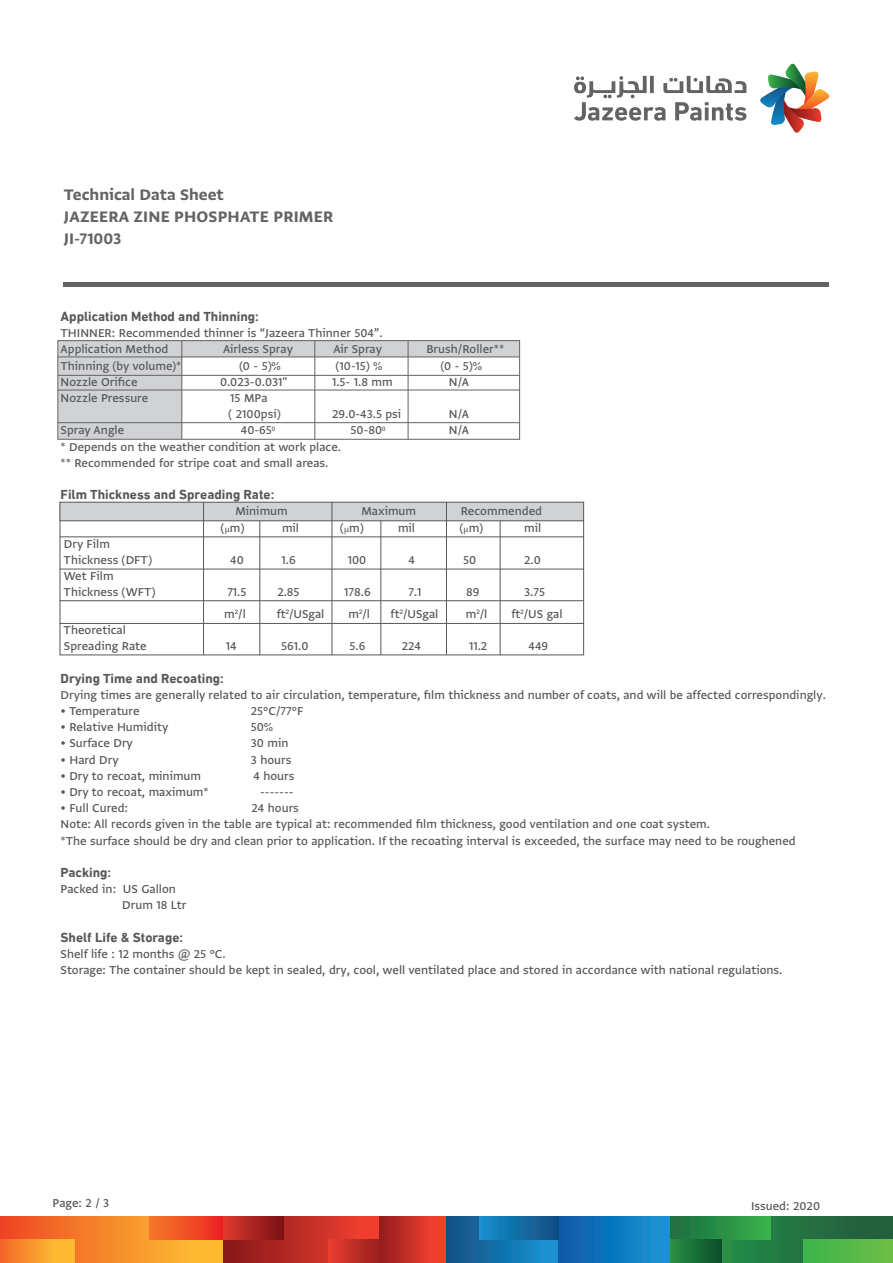
<style>
.page{position:relative;width:893px;height:1263px;background:#fff}
.page>*{position:absolute;margin:0;border:0;box-sizing:border-box;transform-origin:0 0}
.t1{font:700 18px/21.6px "Greta Arabic AR+LT";letter-spacing:.005em;color:#636366}
.t2{font:500 13.5px/16.2px "Greta Arabic AR+LT";color:#57585a}
.t3{font:700 13.5px "DIN Next LTW23";color:#57585a}
.s1{font-family:"Adobe Arabic";font-weight:400}
</style>
<div class="page">
<div style="left:59px;top:502px;width:525px;height:19px;background:#d1d2d4"></div>
<div style="left:60px;top:502px;width:524px;height:153px;border:1px solid #57585a"></div>
<hr style="left:203px;top:502px;width:1px;height:153px;background:#57585a">
<hr style="left:446px;top:502px;width:1px;height:153px;background:#57585a">
<hr style="left:260px;top:521px;width:1px;height:134px;background:#57585a">
<hr style="left:381px;top:521px;width:1px;height:134px;background:#57585a">
<hr style="left:332px;top:502px;width:1px;height:153px;background:#57585a">
<hr style="left:500px;top:521px;width:1px;height:134px;background:#57585a">
<hr style="left:60px;top:520px;width:524px;height:1px;background:#57585a">
<hr style="left:60px;top:623px;width:524px;height:1px;background:#57585a">
<hr style="left:60px;top:600px;width:524px;height:1px;background:#57585a">
<hr style="left:60px;top:537px;width:524px;height:1px;background:#57585a">
<hr style="left:60px;top:569px;width:524px;height:1px;background:#57585a">
<div style="left:58px;top:341px;width:124px;height:98px;background:#d1d2d4"></div>
<div style="left:182px;top:341px;width:337px;height:16px;background:#d1d2d4"></div>
<div style="left:58px;top:340px;width:462px;height:99px;border:1px solid #636366"></div>
<hr style="left:182px;top:341px;width:1px;height:98px;background:#636366">
<hr style="left:315px;top:341px;width:1px;height:98px;background:#636366">
<hr style="left:408px;top:341px;width:1px;height:98px;background:#636366">
<hr style="left:58px;top:357px;width:461px;height:1px;background:#636366">
<hr style="left:58px;top:375px;width:461px;height:1px;background:#636366">
<hr style="left:58px;top:390px;width:461px;height:1px;background:#636366">
<hr style="left:58px;top:422px;width:461px;height:1px;background:#636366">
<svg style="left:574px;top:76px;width:172px;height:45px"></svg>
<svg style="left:760px;top:64px;width:70px;height:69px"></svg>
<div style="left:0;top:1216px;width:223px;height:47px;background:linear-gradient(to right,#ef4923,#fec833)"></div>
<div style="left:150px;top:1216px;width:73px;height:23px;background:linear-gradient(to right,#f47a28,#ed2422)"></div>
<div style="left:0;top:1239px;width:74px;height:24px;background:linear-gradient(to right,#f26b27,#ffc833)"></div>
<svg style="left:721px;top:1216px;width:172px;height:47px;background:#247342"></svg>
<div style="left:804px;top:1239px;width:89px;height:24px;background:linear-gradient(to right,#3bb54a,#6ebe45)"></div>
<div style="left:670px;top:1216px;width:100px;height:23px;background:linear-gradient(to right,#1d6d43,#37b14a)"></div>
<div style="left:670px;top:1239px;width:51px;height:24px;background:linear-gradient(to right,#2b9043,#094d2c)"></div>
<div style="left:223px;top:1216px;width:156px;height:47px;background:linear-gradient(to right,#85171a,#f74231)"></div>
<div style="left:379px;top:1216px;width:67px;height:47px;background:linear-gradient(to right,#951d1e,#ff4431)"></div>
<div style="left:328px;top:1239px;width:51px;height:24px;background:linear-gradient(to right,#ea3d2e,#9a1f1f)"></div>
<div style="left:223px;top:1216px;width:61px;height:23px;background:linear-gradient(to right,#de392d,#771115)"></div>
<div style="left:446px;top:1216px;width:112px;height:47px;background:linear-gradient(to right,#125083,#1996d6)"></div>
<svg style="left:558px;top:1216px;width:112px;height:47px;background:#1177be"></svg>
<div style="left:480px;top:1216px;width:78px;height:23px;background:linear-gradient(to right,#158fcd,#134d81)"></div>
<hr style="left:63px;top:282px;width:766px;height:4px;background:#636366">
<h1 class="t1" style="left:64px;top:183px;width:271px">Technical Data Sheet<br>JAZEERA ZINE PHOSPHATE PRIMER<br>JI-71003</h1>
<p class="t3" style="left:61px;top:308px;width:200px">Application Method and Thinning:</p>
<p class="t2" style="left:61px;top:324px;width:324px">THINNER: Recommended thinner is “Jazeera Thinner 504”.<br>Application Method</p>
<p class="t2" style="left:223px;top:340px;width:71px">Airless Spray</p>
<p class="t2" style="left:333px;top:340px;width:50px">Air Spray</p>
<p class="t2" style="left:426px;top:340px;width:79px">Brush/Roller**</p>
<p class="t2" style="left:61px;top:356px;width:122px">Thinning (by volume)*</p>
<p class="t2" style="left:239px;top:356px;width:43px">(0 - 5)%</p>
<p class="t2" style="left:336px;top:356px;width:48px">(10-15) %</p>
<p class="t2" style="left:441px;top:356px;width:43px">(0 - 5)%</p>
<p class="t2" style="left:61px;top:372px;width:78px">Nozzle Orifice</p>
<p class="t2" style="left:220px;top:372px;width:69px">0.023-0.031"</p>
<p class="t2" style="left:332px;top:372px;width:62px">1.5- 1.8 mm</p>
<p class="t2" style="left:449px;top:372px;width:22px">N/A</p>
<p class="t2" style="left:61px;top:389px;width:89px">Nozzle Pressure</p>
<p class="t2" style="left:229px;top:389px;width:54px">15 MPa<br>( 2100psi)</p>
<p class="t2" style="left:332px;top:405px;width:71px">29.0-43.5 psi</p>
<p class="t2" style="left:449px;top:405px;width:22px">N/A</p>
<p class="t2" style="left:61px;top:421px;width:65px">Spray Angle</p>
<p class="t2" style="left:241px;top:421px;width:36px">40-65<sup>0</sup></p>
<p class="t2" style="left:351px;top:421px;width:37px">50-80<sup>0</sup></p>
<p class="t2" style="left:449px;top:421px;width:22px">N/A</p>
<p class="t2" style="left:61px;top:437px;width:282px">* Depends on the weather condition at work place. ** Recommended for stripe coat and small areas.</p>
<p class="t3" style="left:61px;top:487px;width:215px">Film Thickness and Spreading Rate:</p>
<p class="t2" style="left:235px;top:502px;width:54px">Minimum</p>
<p class="t2" style="left:361px;top:502px;width:56px">Maximum</p>
<p class="t2" style="left:461px;top:502px;width:83px">Recommended</p>
<p class="t2" style="left:221px;top:518px;width:25px">(<span class="s1">µ</span>m)</p>
<p class="t2" style="left:282px;top:518px;width:19px">mil</p>
<p class="t2" style="left:340px;top:518px;width:25px">(<span class="s1">µ</span>m)</p>
<p class="t2" style="left:398px;top:518px;width:19px">mil</p>
<p class="t2" style="left:460px;top:518px;width:25px">(<span class="s1">µ</span>m)</p>
<p class="t2" style="left:524px;top:518px;width:19px">mil</p>
<p class="t2" style="left:64px;top:534px;width:90px">Dry Film<br>Thickness (DFT)</p>
<p class="t2" style="left:230px;top:551px;width:15px">40</p>
<p class="t2" style="left:282px;top:551px;width:16px">1.6</p>
<p class="t2" style="left:348px;top:551px;width:20px">100</p>
<p class="t2" style="left:409px;top:551px;width:8px">4</p>
<p class="t2" style="left:463px;top:551px;width:15px">50</p>
<p class="t2" style="left:524px;top:551px;width:18px">2.0</p>
<p class="t2" style="left:64px;top:567px;width:93px">Wet Film<br>Thickness (WFT)</p>
<p class="t2" style="left:64px;top:620px;width:85px">Theoretical<br>Spreading Rate</p>
<p class="t2" style="left:227px;top:583px;width:21px">71.5</p>
<p class="t2" style="left:277px;top:583px;width:24px">2.85</p>
<p class="t2" style="left:344px;top:583px;width:28px">178.6</p>
<p class="t2" style="left:408px;top:583px;width:15px">7.1</p>
<p class="t2" style="left:466px;top:583px;width:15px">89</p>
<p class="t2" style="left:524px;top:583px;width:22px">3.75</p>
<p class="t2" style="left:224px;top:604px;width:23px">m<sup>2</sup>/l</p>
<p class="t2" style="left:277px;top:604px;width:49px">ft<sup>2</sup>/USgal</p>
<p class="t2" style="left:348px;top:604px;width:23px">m<sup>2</sup>/l</p>
<p class="t2" style="left:391px;top:604px;width:49px">ft<sup>2</sup>/USgal</p>
<p class="t2" style="left:466px;top:604px;width:23px">m<sup>2</sup>/l</p>
<p class="t2" style="left:511px;top:604px;width:53px">ft<sup>2</sup>/US gal</p>
<p class="t2" style="left:226px;top:637px;width:12px">14</p>
<p class="t2" style="left:281px;top:637px;width:29px">561.0</p>
<p class="t2" style="left:350px;top:637px;width:17px">5.6</p>
<p class="t2" style="left:402px;top:637px;width:21px">224</p>
<p class="t2" style="left:469px;top:637px;width:20px">11.2</p>
<p class="t2" style="left:528px;top:637px;width:21px">449</p>
<p class="t3" style="left:61px;top:670px;width:165px">Drying Time and Recoating:</p>
<p class="t2" style="left:61px;top:685px;width:767px">Drying times are generally related to air circulation, temperature, film thickness and number of coats, and will be affected correspondingly.</p>
<p class="t2" style="left:61px;top:701px;width:81px">• Temperature</p>
<p class="t2" style="left:251px;top:701px;width:54px">25°C/77°F</p>
<p class="t2" style="left:61px;top:718px;width:109px">• Relative Humidity</p>
<p class="t2" style="left:251px;top:718px;width:24px">50%</p>
<p class="t2" style="left:61px;top:734px;width:74px">• Surface Dry</p>
<p class="t2" style="left:251px;top:734px;width:39px">30 min</p>
<p class="t2" style="left:61px;top:750px;width:60px">• Hard Dry</p>
<p class="t2" style="left:251px;top:750px;width:42px">3 hours</p>
<p class="t2" style="left:61px;top:766px;width:142px">• Dry to recoat, minimum</p>
<p class="t2" style="left:253px;top:766px;width:42px">4 hours</p>
<p class="t2" style="left:61px;top:782px;width:150px">• Dry to recoat, maximum*</p>
<p class="t2" style="left:260px;top:782px;width:35px">-------</p>
<p class="t2" style="left:61px;top:799px;width:69px">• Full Cured:</p>
<p class="t2" style="left:61px;top:799px;width:737px;text-indent:191px">24 hours<br>Note: All records given in the table are typical at: recommended film thickness, good ventilation and one coat system.<br>*The surface should be dry and clean prior to application. If the recoating interval is exceeded, the surface may need to be roughened</p>
<p class="t3" style="left:61px;top:864px;width:52px">Packing:</p>
<p class="t2" style="left:122px;top:880px;width:66px;text-indent:-62px">Packed in: US Gallon<br>Drum 18 Ltr</p>
<p class="t3" style="left:61px;top:929px;width:124px">Shelf Life &amp; Storage:</p>
<p class="t2" style="left:61px;top:944px;width:723px">Shelf life : 12 months @ 25 °C.<br>Storage: The container should be kept in sealed, dry, cool, well ventilated place and stored in accordance with national regulations.</p>
<p class="t2" style="left:53px;top:1194px;width:58px">Page: 2 / 3</p>
<p class="t2" style="left:751px;top:1196px;width:71px">Issued: 2020</p>
</div>
